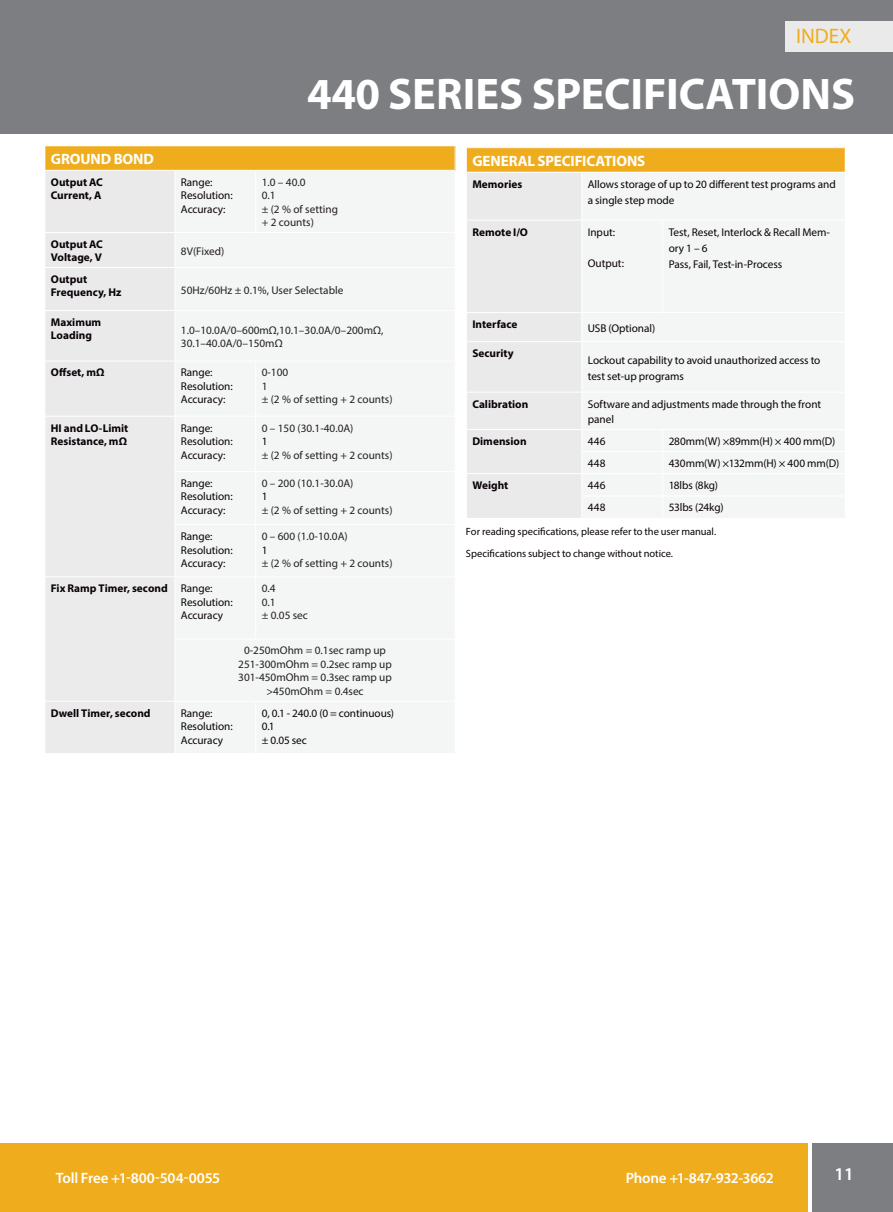
<style>
.page{position:relative;width:893px;height:1212px;background:#fff}
.page>*{position:absolute;margin:0;border:0;box-sizing:border-box;transform-origin:0 0}
.Series_Title{font:700 44.55px "Myriad Pro";letter-spacing:-.005em;color:#fff}
.Series_Title-2{font:21px "Myriad Pro";color:#efad1d}
.t1{font:600 18px "Myriad Pro";color:#fff}
.t2{font:600 15px "Myriad Pro";letter-spacing:-.015em;color:#fff}
.t3{font:700 15px "Myriad Pro";letter-spacing:-.01em;color:#fff}
.t4{font:11.25px/13.5px "Myriad Pro";letter-spacing:-.005em;color:#090208}
.t5{font:11.25px/13.5px "Myriad Pro";color:#231f20}
.t6{font:700 11.25px/13.5px "Myriad Pro";color:#090208}
.t7{font:10.5px "Myriad Pro";letter-spacing:-.005em;color:#090208}
</style>
<div class="page">
<div style="left:0;top:1143px;width:807px;height:69px;background:#efad1d"></div>
<div style="left:812px;top:1143px;width:81px;height:69px;background:#7d7e82"></div>
<div style="left:0;top:0;width:893px;height:134px;background:#7d7e82"></div>
<div style="left:786px;top:22px;width:107px;height:30px;background:#eaeaeb"></div>
<div style="left:45px;top:146px;width:410px;height:24px;background:#efad1d"></div>
<div style="left:176px;top:171px;width:278px;height:582px;background:#f4f5f5"></div>
<div style="left:45px;top:417px;width:130px;height:336px;background:#ebebec"></div>
<svg style="left:455px;top:146px;width:1px;height:24px"></svg>
<hr style="left:175px;top:232px;width:81px;height:1px;background:#fff">
<hr style="left:256px;top:232px;width:199px;height:1px;background:#fff">
<hr style="left:175px;top:416px;width:81px;height:1px;background:#fff">
<hr style="left:256px;top:416px;width:199px;height:1px;background:#fff">
<hr style="left:175px;top:267px;width:81px;height:1px;background:#fff">
<hr style="left:256px;top:267px;width:199px;height:1px;background:#fff">
<hr style="left:175px;top:471px;width:81px;height:1px;background:#fff">
<hr style="left:256px;top:471px;width:199px;height:1px;background:#fff">
<hr style="left:175px;top:310px;width:81px;height:1px;background:#fff">
<hr style="left:256px;top:310px;width:199px;height:1px;background:#fff">
<hr style="left:175px;top:524px;width:81px;height:1px;background:#fff">
<hr style="left:256px;top:524px;width:199px;height:1px;background:#fff">
<hr style="left:175px;top:361px;width:81px;height:1px;background:#fff">
<hr style="left:256px;top:361px;width:199px;height:1px;background:#fff">
<hr style="left:44px;top:576px;width:131px;height:1px;background:#fff">
<hr style="left:175px;top:576px;width:81px;height:1px;background:#fff">
<hr style="left:256px;top:576px;width:199px;height:1px;background:#fff">
<hr style="left:175px;top:639px;width:81px;height:1px;background:#fff">
<hr style="left:256px;top:639px;width:199px;height:1px;background:#fff">
<hr style="left:44px;top:701px;width:131px;height:1px;background:#fff">
<hr style="left:175px;top:701px;width:81px;height:1px;background:#fff">
<hr style="left:256px;top:701px;width:199px;height:1px;background:#fff">
<svg style="left:45px;top:146px;width:130px;height:270px;background:#eae5d9"></svg>
<hr style="left:255px;top:171px;width:1px;height:61px;background:#fff">
<hr style="left:255px;top:361px;width:1px;height:55px;background:#fff">
<hr style="left:255px;top:416px;width:1px;height:55px;background:#fff">
<hr style="left:255px;top:472px;width:1px;height:52px;background:#fff">
<hr style="left:255px;top:525px;width:1px;height:51px;background:#fff">
<hr style="left:255px;top:577px;width:1px;height:62px;background:#fff">
<hr style="left:255px;top:702px;width:1px;height:51px;background:#fff">
<div style="left:466px;top:148px;width:379px;height:24px;background:#efad1d"></div>
<div style="left:583px;top:173px;width:261px;height:344px;background:#f4f5f5"></div>
<hr style="left:582px;top:220px;width:81px;height:1px;background:#fff">
<hr style="left:663px;top:220px;width:183px;height:1px;background:#fff">
<hr style="left:582px;top:312px;width:81px;height:1px;background:#fff">
<hr style="left:663px;top:312px;width:183px;height:1px;background:#fff">
<hr style="left:582px;top:341px;width:81px;height:1px;background:#fff">
<hr style="left:663px;top:341px;width:183px;height:1px;background:#fff">
<hr style="left:582px;top:392px;width:81px;height:1px;background:#fff">
<hr style="left:663px;top:392px;width:183px;height:1px;background:#fff">
<hr style="left:582px;top:429px;width:81px;height:1px;background:#fff">
<hr style="left:663px;top:429px;width:183px;height:1px;background:#fff">
<hr style="left:581px;top:451px;width:82px;height:1px;background:#fff">
<hr style="left:663px;top:451px;width:183px;height:1px;background:#fff">
<hr style="left:582px;top:473px;width:81px;height:1px;background:#fff">
<hr style="left:663px;top:473px;width:183px;height:1px;background:#fff">
<hr style="left:581px;top:496px;width:82px;height:1px;background:#fff">
<hr style="left:663px;top:496px;width:183px;height:1px;background:#fff">
<hr style="left:662px;top:220px;width:1px;height:92px;background:#fff">
<svg style="left:466px;top:148px;width:116px;height:370px;background:#ebe6de"></svg>
<svg style="left:662px;top:430px;width:1px;height:87px"></svg>
<p class="Series_Title-2" style="left:796px;top:23px;width:57px">INDEX</p>
<p class="Series_Title" style="left:307px;top:64px;width:549px">440 SERIES SPECIFICATIONS</p>
<p class="t3" style="left:51px;top:149px;width:105px">GROUND BOND</p>
<p class="t6" style="left:51px;top:175px;width:54px">Output AC<br>Current, A</p>
<p class="t4" style="left:181px;top:175px;width:33px">Range:</p>
<p class="t4" style="left:181px;top:189px;width:53px">Resolution:</p>
<p class="t4" style="left:181px;top:202px;width:46px">Accuracy:</p>
<p class="t5" style="left:262px;top:175px;width:45px">1.0 – 40.0</p>
<p class="t5" style="left:262px;top:189px;width:15px">0.1</p>
<p class="t5" style="left:262px;top:202px;width:78px">± (2 % of setting + 2 counts)</p>
<p class="t6" style="left:51px;top:237px;width:54px">Output AC<br>Voltage, V</p>
<p class="t5" style="left:181px;top:244px;width:45px">8V(Fixed)</p>
<p class="t6" style="left:51px;top:272px;width:72px">Output<br>Frequency, Hz</p>
<p class="t5" style="left:181px;top:283px;width:164px">50Hz/60Hz ± 0.1%, User Selectable</p>
<p class="t6" style="left:51px;top:315px;width:52px">Maximum<br>Loading</p>
<p class="t5" style="left:181px;top:323px;width:204px">1.0–10.0A/0–600mΩ,10.1–30.0A/0–200mΩ,<br>30.1–40.0A/0–150mΩ</p>
<p class="t6" style="left:51px;top:365px;width:55px">Offset, mΩ</p>
<p class="t4" style="left:181px;top:366px;width:33px">Range:</p>
<p class="t4" style="left:181px;top:379px;width:53px">Resolution:</p>
<p class="t4" style="left:181px;top:393px;width:46px">Accuracy:</p>
<p class="t5" style="left:262px;top:366px;width:28px">0-100</p>
<p class="t5" style="left:262px;top:379px;width:7px">1</p>
<p class="t5" style="left:262px;top:393px;width:132px">± (2 % of setting + 2 counts)</p>
<p class="t6" style="left:51px;top:421px;width:79px">HI and LO-Limit<br>Resistance, mΩ</p>
<p class="t4" style="left:181px;top:421px;width:33px">Range:</p>
<p class="t4" style="left:181px;top:434px;width:53px">Resolution:</p>
<p class="t4" style="left:181px;top:448px;width:46px">Accuracy:</p>
<p class="t5" style="left:262px;top:421px;width:93px">0 – 150 (30.1-40.0A)</p>
<p class="t4" style="left:262px;top:434px;width:7px">1</p>
<p class="t5" style="left:262px;top:448px;width:132px">± (2 % of setting + 2 counts)</p>
<p class="t4" style="left:181px;top:476px;width:33px">Range:</p>
<p class="t4" style="left:181px;top:490px;width:53px">Resolution:</p>
<p class="t4" style="left:181px;top:503px;width:46px">Accuracy:</p>
<p class="t5" style="left:262px;top:476px;width:93px">0 – 200 (10.1-30.0A)</p>
<p class="t4" style="left:262px;top:490px;width:7px">1</p>
<p class="t5" style="left:262px;top:503px;width:132px">± (2 % of setting + 2 counts)</p>
<p class="t4" style="left:181px;top:529px;width:33px">Range:</p>
<p class="t4" style="left:181px;top:543px;width:53px">Resolution:<br>Accuracy:</p>
<p class="t5" style="left:262px;top:529px;width:88px">0 – 600 (1.0-10.0A)</p>
<p class="t4" style="left:262px;top:543px;width:7px">1</p>
<p class="t5" style="left:262px;top:556px;width:132px">± (2 % of setting + 2 counts)</p>
<p class="t6" style="left:51px;top:581px;width:118px">Fix Ramp Timer, second</p>
<p class="t4" style="left:181px;top:581px;width:33px">Range:</p>
<p class="t4" style="left:181px;top:595px;width:53px">Resolution:<br>Accuracy</p>
<p class="t5" style="left:262px;top:581px;width:48px">0.4<br>0.1<br>± 0.05 sec</p>
<p class="t5" style="left:244px;top:644px;width:143px">0-250mOhm = 0.1sec ramp up</p>
<p class="t5" style="left:238px;top:657px;width:155px">251-300mOhm = 0.2sec ramp up</p>
<p class="t5" style="left:238px;top:671px;width:155px">301-450mOhm = 0.3sec ramp up</p>
<p class="t5" style="left:266px;top:684px;width:99px">&gt;450mOhm = 0.4sec</p>
<p class="t6" style="left:51px;top:706px;width:101px">Dwell Timer, second</p>
<p class="t4" style="left:181px;top:706px;width:33px">Range:</p>
<p class="t4" style="left:181px;top:719px;width:53px">Resolution:<br>Accuracy</p>
<p class="t4" style="left:262px;top:706px;width:134px">0, 0.1 - 240.0 (0 = continuous)<br>0.1<br>± 0.05 sec</p>
<p class="t3" style="left:472px;top:151px;width:174px">GENERAL SPECIFICATIONS</p>
<p class="t6" style="left:472px;top:177px;width:51px">Memories</p>
<p class="t4" style="left:588px;top:176px;width:249px;line-height:15.9px">Allows storage of up to 20 different test programs and a single step mode</p>
<p class="t6" style="left:472px;top:225px;width:57px">Remote I/O</p>
<p class="t4" style="left:588px;top:225px;width:29px">Input:</p>
<p class="t4" style="left:588px;top:257px;width:38px">Output:</p>
<p class="t4" style="left:669px;top:223px;width:163px;line-height:16.2px">Test, Reset, Interlock &amp; Recall Mem&shy;ory 1 – 6</p>
<p class="t4" style="left:669px;top:257px;width:115px">Pass, Fail, Test-in-Process</p>
<p class="t6" style="left:472px;top:317px;width:47px">Interface</p>
<p class="t4" style="left:588px;top:321px;width:69px">USB (Optional)</p>
<p class="t6" style="left:472px;top:346px;width:43px">Security</p>
<p class="t4" style="left:588px;top:352px;width:234px;line-height:15.9px">Lockout capability to avoid unauthorized access to test set-up programs</p>
<p class="t6" style="left:472px;top:397px;width:58px">Calibration</p>
<p class="t4" style="left:588px;top:396px;width:235px;line-height:15.9px">Software and adjustments made through the front panel</p>
<p class="t6" style="left:472px;top:434px;width:56px">Dimension</p>
<p class="t4" style="left:588px;top:434px;width:19px">446</p>
<p class="t4" style="left:669px;top:434px;width:168px">280mm(W) ×89mm(H) × 400 mm(D)</p>
<p class="t4" style="left:588px;top:456px;width:19px">448</p>
<p class="t4" style="left:669px;top:456px;width:172px">430mm(W) ×132mm(H) × 400 mm(D)</p>
<p class="t6" style="left:472px;top:478px;width:38px">Weight</p>
<p class="t4" style="left:588px;top:478px;width:19px">446</p>
<p class="t4" style="left:669px;top:478px;width:51px">18lbs (8kg)</p>
<p class="t4" style="left:588px;top:501px;width:19px">448</p>
<p class="t4" style="left:669px;top:501px;width:56px">53lbs (24kg)</p>
<p class="t7" style="left:466px;top:525px;width:252px">For reading specifications, please refer to the user manual.</p>
<p class="t7" style="left:466px;top:547px;width:209px">Specifications subject to change without notice.</p>
<h3 class="t2" style="left:56px;top:1168px;width:166px">Toll Free +1-800-504-0055</h3>
<h3 class="t2" style="left:626px;top:1168px;width:150px">Phone +1-847-932-3662</h3>
<h3 class="t1" style="left:835px;top:1162px;width:21px">11</h3>
</div>
